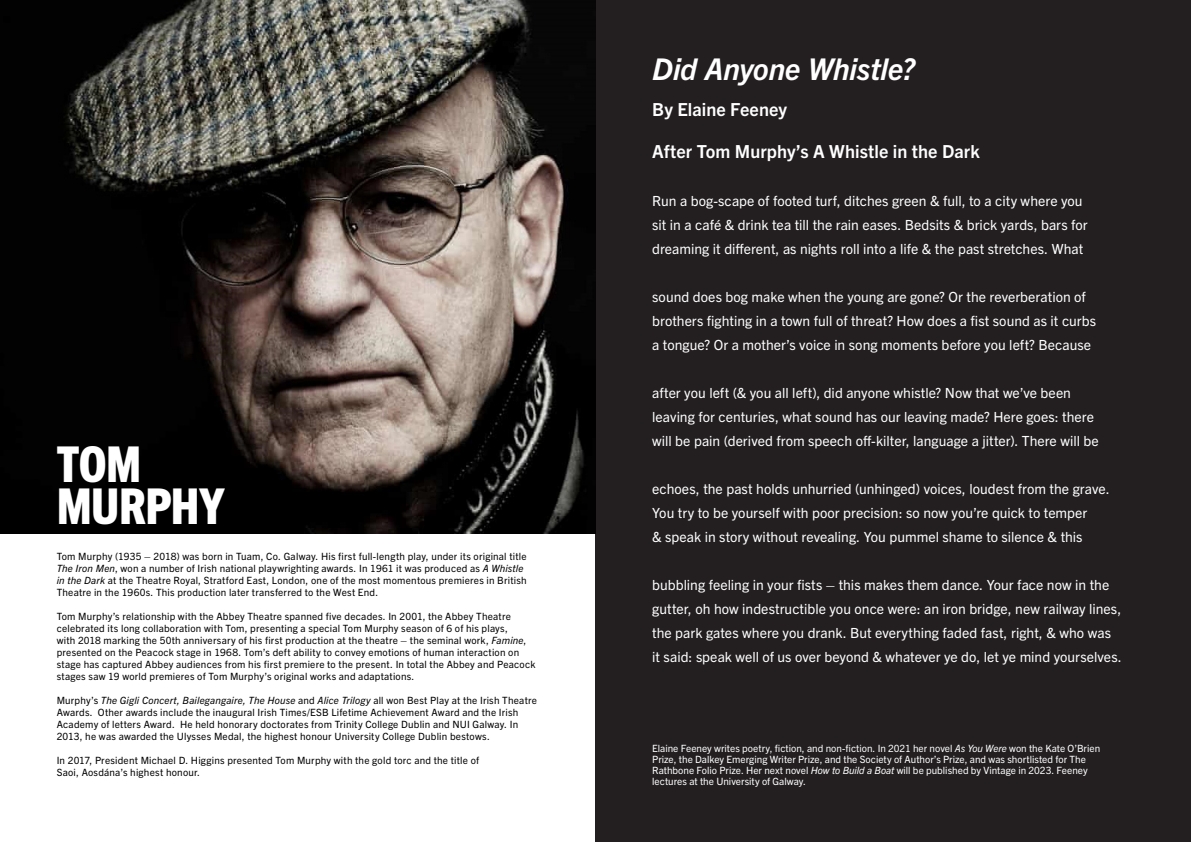
<style>
.page{position:relative;width:1191px;height:842px;background:#fff}
.page>*{position:absolute;margin:0;border:0;box-sizing:border-box;transform-origin:0 0}
.t1{font:800 condensed 49.5px/41.8px "Trade Gothic Next LT Pro";letter-spacing:-.01em;color:#fff}
.t2{font:italic 700 30px "Trade Gothic Next LT Pro";letter-spacing:-.005em;color:#fff}
.t3{font:700 18px "Trade Gothic Next LT Pro";color:#fff}
.t4{font:14px "Trade Gothic Next LT Pro";color:#fff}
.t5{font:10px/12px "Trade Gothic Next LT Pro";letter-spacing:.02em;color:#000}
.t6{font:10px/11px "Trade Gothic Next LT Pro";color:#fff}
.s1{font-style:italic}
</style>
<div class="page">
<div style="left:595px;top:0;width:596px;height:842px;background:#231f20"></div>
<img style="left:0;top:0;width:595px;height:533px">
<p class="t1" style="left:57px;top:441px;width:169px">TOM<br>MURPHY</p>
<p class="t5" style="left:57px;top:550px;width:471px">Tom Murphy (1935 – 2018) was born in Tuam, Co. Galway. His first full-length play, under its original title <span class="s1">The Iron Men</span>, won a number of Irish national playwrighting awards. In 1961 it was produced as <span class="s1">A Whistle in the Dark</span> at the Theatre Royal, Stratford East, London, one of the most momentous premieres in British Theatre in the 1960s. This production later transferred to the West End.</p>
<p class="t5" style="left:57px;top:610px;width:480px">Tom Murphy’s relationship with the Abbey Theatre spanned five decades. In 2001, the Abbey Theatre celebrated its long collaboration with Tom, presenting a special Tom Murphy season of 6 of his plays,<br>with 2018 marking the 50th anniversary of his first production at the theatre – the seminal work, <span class="s1">Famine</span>, presented on the Peacock stage in 1968. Tom’s deft ability to convey emotions of human interaction on stage has captured Abbey audiences from his first premiere to the present. In total the Abbey and Peacock stages saw 19 world premieres of Tom Murphy’s original works and adaptations.</p>
<p class="t5" style="left:57px;top:694px;width:482px">Murphy’s <span class="s1">The Gigli Concert, Bailegangaire, The House</span> and <span class="s1">Alice Trilogy</span> all won Best Play at the Irish Theatre Awards. Other awards include the inaugural Irish Times/ESB Lifetime Achievement Award and the Irish Academy of letters Award. He held honorary doctorates from Trinity College Dublin and NUI Galway. In 2013, he was awarded the Ulysses Medal, the highest honour University College Dublin bestows.</p>
<p class="t5" style="left:57px;top:754px;width:424px">In 2017, President Michael D. Higgins presented Tom Murphy with the gold torc and the title of<br>Saoi, Aosdána’s highest honour.</p>
<p class="t2" style="left:652px;top:48px;width:264px">Did Anyone Whistle?</p>
<p class="t3" style="left:652px;top:97px;width:136px">By Elaine Feeney</p>
<p class="t3" style="left:652px;top:139px;width:329px">After Tom Murphy’s A Whistle in the Dark</p>
<p class="t4" style="left:652px;top:191px;width:432px">Run a bog-scape of footed turf, ditches green &amp; full, to a city where you</p>
<p class="t4" style="left:652px;top:215px;width:437px">sit in a café &amp; drink tea till the rain eases. Bedsits &amp; brick yards, bars for</p>
<p class="t4" style="left:652px;top:239px;width:432px">dreaming it different, as nights roll into a life &amp; the past stretches. What</p>
<p class="t4" style="left:652px;top:287px;width:435px">sound does bog make when the young are gone? Or the reverberation of</p>
<p class="t4" style="left:652px;top:311px;width:445px">brothers fighting in a town full of threat? How does a fist sound as it curbs</p>
<p class="t4" style="left:652px;top:335px;width:440px">a tongue? Or a mother’s voice in song moments before you left? Because</p>
<p class="t4" style="left:652px;top:383px;width:420px">after you left (&amp; you all left), did anyone whistle? Now that we’ve been</p>
<p class="t4" style="left:652px;top:407px;width:443px">leaving for centuries, what sound has our leaving made? Here goes: there</p>
<p class="t4" style="left:652px;top:431px;width:448px">will be pain (derived from speech off-kilter, language a jitter). There will be</p>
<p class="t4" style="left:652px;top:479px;width:459px">echoes, the past holds unhurried (unhinged) voices, loudest from the grave.</p>
<p class="t4" style="left:652px;top:503px;width:437px">You try to be yourself with poor precision: so now you’re quick to temper</p>
<p class="t4" style="left:652px;top:527px;width:432px">&amp; speak in story without revealing. You pummel shame to silence &amp; this</p>
<p class="t4" style="left:652px;top:575px;width:458px">bubbling feeling in your fists – this makes them dance. Your face now in the</p>
<p class="t4" style="left:652px;top:599px;width:471px">gutter, oh how indestructible you once were: an iron bridge, new railway lines,</p>
<p class="t4" style="left:652px;top:623px;width:460px">the park gates where you drank. But everything faded fast, right, &amp; who was</p>
<p class="t4" style="left:652px;top:647px;width:471px">it said: speak well of us over beyond &amp; whatever ye do, let ye mind yourselves.</p>
<p class="t6" style="left:652px;top:742px;width:449px">Elaine Feeney writes poetry, fiction, and non-fiction. In 2021 her novel <span class="s1">As You Were</span> won the Kate O’Brien Prize, the Dalkey Emerging Writer Prize, and the Society of Author’s Prize, and was shortlisted for The Rathbone Folio Prize. Her next novel <span class="s1">How to Build a Boat</span> will be published by Vintage in 2023. Feeney lectures at the University of Galway.</p>
</div>
